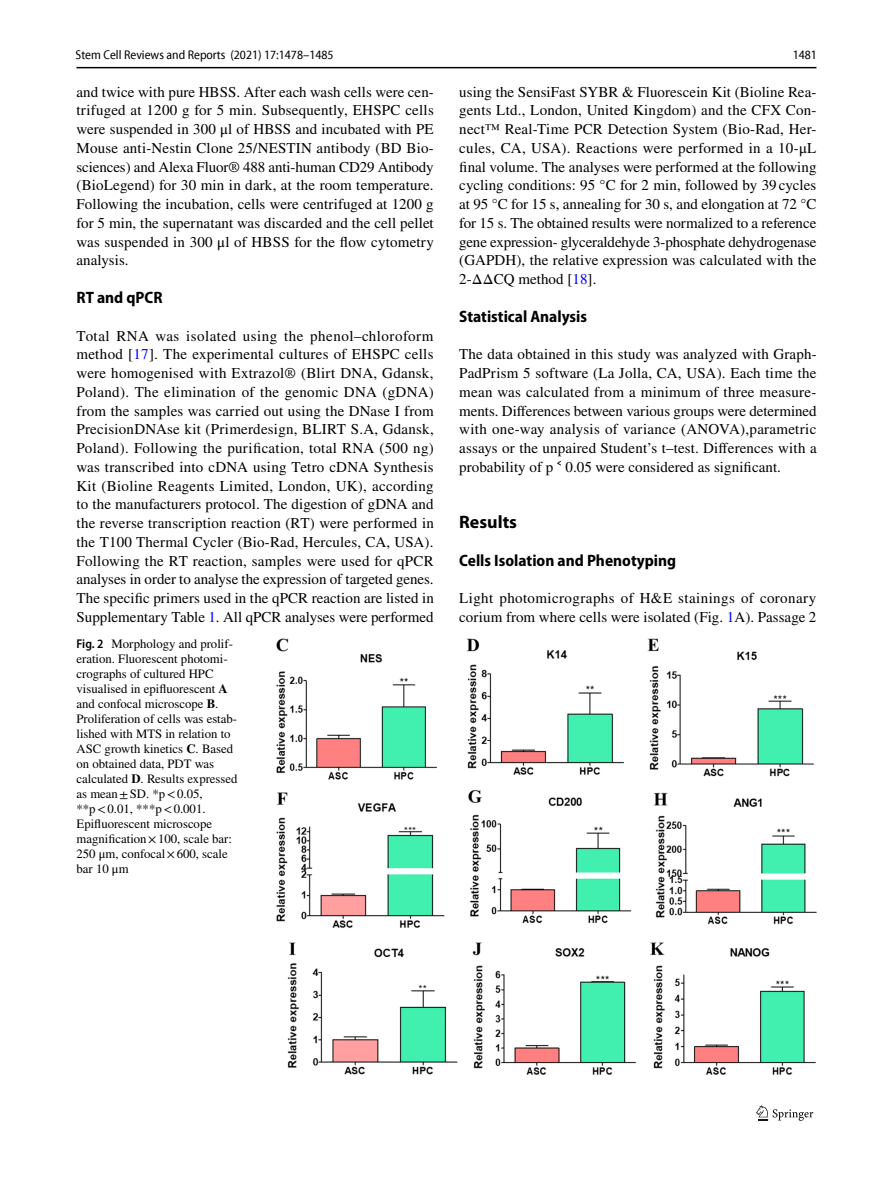
<style>
.page{position:relative;width:893px;height:1187px;background:#fff}
.page>*{position:absolute;margin:0;border:0;box-sizing:border-box;transform-origin:0 0}
.t1{font:700 18px "Myriad Pro";color:#000}
.t2{font:700 semi-condensed 16.5px "Myriad Pro";color:#000}
.t3{font:15px/18.8px "STIX";letter-spacing:.005em;color:#000;text-align:justify}
.t4{font:12.75px/15px "STIX";color:#000}
.t5{font:semi-condensed 12.75px "Myriad Pro Unic";color:#000}
.s1{color:#00f}
.s2{font-family:"Myriad Pro";font-weight:600;font-stretch:semi-condensed}
.s3{font-weight:700}
</style>
<div class="page">
<hr style="left:77px;top:67px;width:739px;height:1px;background:#000">
<img style="left:276px;top:638px;width:540px;height:435px">
<svg style="left:756px;top:1105px;width:57px;height:15px"></svg>
<p class="t5" style="left:76px;top:50px;width:260px">Stem Cell Reviews and Reports (2021) 17:1478–1485</p>
<p class="t5" style="left:793px;top:50px;width:26px">1481</p>
<p class="t3" style="left:77px;top:83px;width:359px">and twice with pure HBSS. After each wash cells were cen&shy;trifuged at 1200 g for 5 min. Subsequently, EHSPC cells were suspended in 300 μl of HBSS and incubated with PE Mouse anti-Nestin Clone 25/NESTIN antibody (BD Bio&shy;sciences) and Alexa Fluor® 488 anti-human CD29 Antibody (BioLegend) for 30 min in dark, at the room temperature.<br>Following the incubation, cells were centrifuged at 1200 g for 5 min, the supernatant was discarded and the cell pellet was suspended in 300 μl of HBSS for the flow cytometry analysis.</p>
<p class="t2" style="left:77px;top:288px;width:88px">RT and qPCR</p>
<p class="t3" style="left:77px;top:327px;width:359px">Total RNA was isolated using the phenol–chloroform method [<span class="s1">17</span>]. The experimental cultures of EHSPC cells were homogenised with Extrazol® (Blirt DNA, Gdansk, Poland). The elimination of the genomic DNA (gDNA) from the samples was carried out using the DNase I from PrecisionDNAse kit (Primerdesign, BLIRT S.A, Gdansk, Poland). Following the purification, total RNA (500 ng) was transcribed into cDNA using Tetro cDNA Synthesis Kit (Bioline Reagents Limited, London, UK), according to the manufacturers protocol. The digestion of gDNA and the reverse transcription reaction (RT) were performed in the T100 Thermal Cycler (Bio-Rad, Hercules, CA, USA).<br>Following the RT reaction, samples were used for qPCR analyses in order to analyse the expression of targeted genes.<br>The specific primers used in the qPCR reaction are listed in Supplementary Table <span class="s1">1</span>. All qPCR analyses were performed</p>
<p class="t4" style="left:77px;top:637px;width:162px"><span class="s2">Fig. 2</span> Morphology and prolif&shy;eration. Fluorescent photomi&shy;crographs of cultured HPC visualised in epifluorescent <span class="s3">A </span>and confocal microscope <span class="s3">B</span>.<br>Proliferation of cells was estab&shy;lished with MTS in relation to<br>ASC growth kinetics <span class="s3">C</span>. Based on obtained data, PDT was calculated <span class="s3">D</span>. Results expressed as mean±SD. *p&lt;0.05, **p&lt;0.01, ***p&lt;0.001.<br>Epifluorescent microscope magnification×100, scale bar:<br>250 μm, confocal×600, scale bar 10 μm</p>
<p class="t3" style="left:459px;top:83px;width:359px">using the SensiFast SYBR &amp; Fluorescein Kit (Bioline Rea&shy;gents Ltd., London, United Kingdom) and the CFX Con&shy;nect™ Real-Time PCR Detection System (Bio-Rad, Her&shy;cules, CA, USA). Reactions were performed in a 10-μL final volume. The analyses were performed at the following cycling conditions: 95 °C for 2 min, followed by 39 cycles at 95 °C for 15 s, annealing for 30 s, and elongation at 72 °C for 15 s. The obtained results were normalized to a reference gene expression- glyceraldehyde 3-phosphate dehydrogenase (GAPDH), the relative expression was calculated with the 2-ΔΔCQ method [<span class="s1">18</span>].</p>
<p class="t2" style="left:459px;top:307px;width:129px">Statistical Analysis</p>
<p class="t3" style="left:459px;top:346px;width:359px">The data obtained in this study was analyzed with Graph-PadPrism 5 software (La Jolla, CA, USA). Each time the mean was calculated from a minimum of three measure&shy;ments. Differences between various groups were determined with one-way analysis of variance (ANOVA),parametric assays or the unpaired Student’s t–test. Differences with a probability of p ˂ 0.05 were considered as significant.</p>
<p class="t1" style="left:459px;top:510px;width:59px">Results</p>
<p class="t2" style="left:459px;top:551px;width:218px">Cells Isolation and Phenotyping</p>
<p class="t3" style="left:459px;top:589px;width:359px">Light photomicrographs of H&amp;E stainings of coronary corium from where cells were isolated (Fig. <span class="s1">1</span>A). Passage 2</p>
</div>
